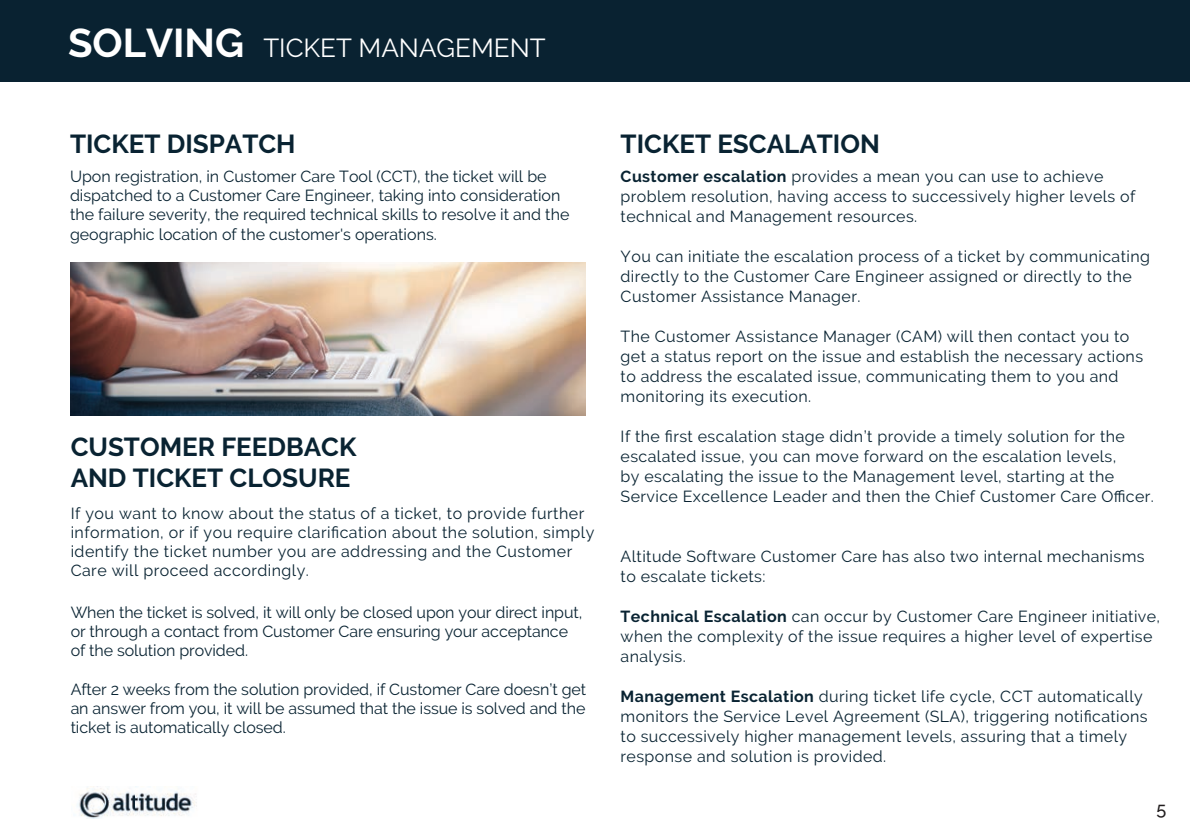
<style>
.page{position:relative;width:1190px;height:838px;background:#fff}
.page>*{position:absolute;margin:0;border:0;box-sizing:border-box;transform-origin:0 0}
.t1{font:700 26px/31.2px "Raleway";color:#092332}
.t2{font:26px "Raleway";color:#fff}
.t3{font:500 18px "Raleway";color:#211d1e}
.t4{font:16px/20px "Raleway";letter-spacing:.025em;color:#092332}
.t5{font:16px/19.2px "Raleway";color:#092332}
.t6{font:16px/19.2px "Raleway";letter-spacing:-.005em;color:#092332}
.s1{font-weight:700;font-size:40px}
.s2{font-weight:700}
</style>
<div class="page">
<img style="left:71px;top:263px;width:514px;height:152px">
<img style="left:77px;top:786px;width:120px;height:33px">
<div style="left:0;top:0;width:1190px;height:82px;background:#092231"></div>
<h1 class="t2" style="left:68px;top:33px;width:479px"><span class="s1">SOLVING</span> TICKET MANAGEMENT</h1>
<h1 class="t1" style="left:70px;top:129px;width:227px">TICKET DISPATCH</h1>
<p class="t5" style="left:70px;top:167px;width:501px">Upon registration, in Customer Care Tool (CCT), the ticket will be dispatched to a Customer Care Engineer, taking into consideration the failure severity, the required technical skills to resolve it and the geographic location of the customer's operations.</p>
<h1 class="t1" style="left:71px;top:431px;width:287px">CUSTOMER FEEDBACK<br>AND TICKET CLOSURE</h1>
<p class="t4" style="left:71px;top:503px;width:525px;line-height:19.2px">If you want to know about the status of a ticket, to provide further information, or if you require clarification about the solution, simply identify the ticket number you are addressing and the Customer Care will proceed accordingly.</p>
<p class="t6" style="left:71px;top:602px;width:513px">When the ticket is solved, it will only be closed upon your direct input, or through a contact from Customer Care ensuring your acceptance of the solution provided.</p>
<p class="t4" style="left:71px;top:679px;width:517px;line-height:19.2px;text-align:justify">After 2 weeks from the solution provided, if Customer Care doesn’t get an answer from you, it will be assumed that the issue is solved and the ticket is automatically closed.</p>
<h1 class="t1" style="left:621px;top:129px;width:261px">TICKET ESCALATION</h1>
<p class="t4" style="left:621px;top:166px;width:516px"><span class="s2">Customer escalation</span> provides a mean you can use to achieve problem resolution, having access to successively higher levels of technical and Management resources.</p>
<p class="t4" style="left:621px;top:246px;width:531px">You can initiate the escalation process of a ticket by communicating directly to the Customer Care Engineer assigned or directly to the<br>Customer Assistance Manager.</p>
<p class="t4" style="left:621px;top:326px;width:524px">The Customer Assistance Manager (CAM) will then contact you to get a status report on the issue and establish the necessary actions to address the escalated issue, communicating them to you and monitoring its execution.</p>
<p class="t4" style="left:621px;top:426px;width:535px">If the first escalation stage didn’t provide a timely solution for the escalated issue, you can move forward on the escalation levels,<br>by escalating the issue to the Management level, starting at the Service Excellence Leader and then the Chief Customer Care Officer.</p>
<p class="t4" style="left:621px;top:546px;width:525px">Altitude Software Customer Care has also two internal mechanisms to escalate tickets:</p>
<p class="t4" style="left:621px;top:606px;width:541px"><span class="s2">Technical Escalation</span> can occur by Customer Care Engineer initiative, when the complexity of the issue requires a higher level of expertise analysis.</p>
<p class="t4" style="left:621px;top:686px;width:528px"><span class="s2">Management Escalation</span> during ticket life cycle, CCT automatically monitors the Service Level Agreement (SLA), triggering notifications to successively higher management levels, assuring that a timely response and solution is provided.</p>
<p class="t3" style="left:1157px;top:798px;width:11px">5</p>
</div>
